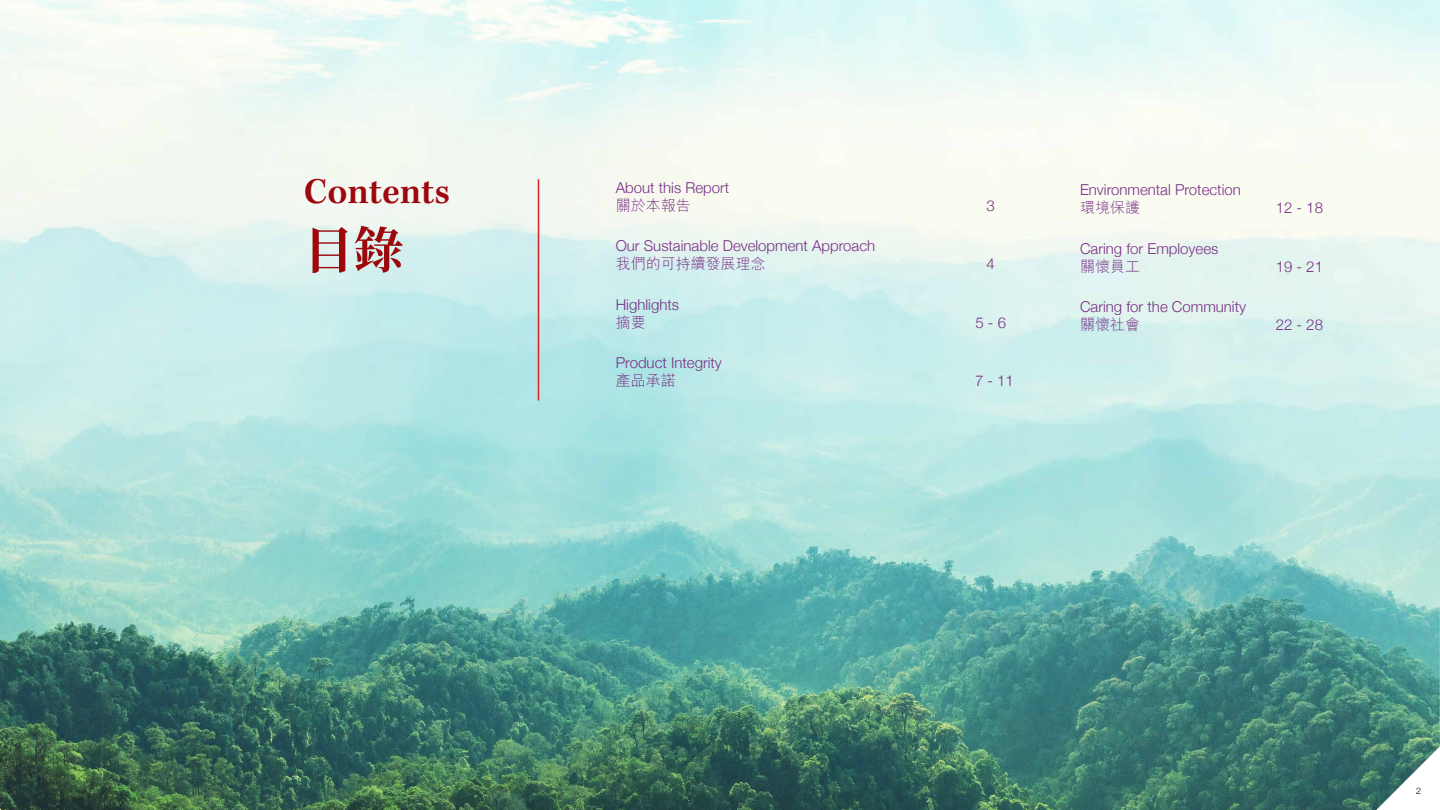
<style>
.page{position:relative;width:1440px;height:810px;background:#fff}
.page>*{position:absolute;margin:0;border:0;box-sizing:border-box;transform-origin:0 0}
.t1{font:700 50.03px "Noto Serif CJ Ktc";color:#9d080d}
.t2{font:600 37.5px "Kepler Std";color:#9d080d}
.t3{font:300 15px "Helvetica Neue";color:#782e85}
.t4{font:300 15px "M Hei HK";color:#782e85}
.t5{font:300 9px "Helvetica Neue";color:#000}
</style>
<div class="page">
<img style="left:0;top:0;width:1440px;height:810px">
<hr style="left:538px;top:179px;width:1px;height:221px;background:#d81f26">
<svg style="left:1376px;top:746px;width:64px;height:64px"></svg>
<h2 class="t2" style="left:304px;top:170px;width:148px">Contents</h2>
<h1 class="t1" style="left:304px;top:222px;width:102px">目錄</h1>
<p class="t3" style="left:616px;top:175px;width:115px">About this Report</p>
<p class="t4" style="left:616px;top:198px;width:76px">關於本報告</p>
<p class="t3" style="left:987px;top:193px;width:10px">3</p>
<p class="t3" style="left:616px;top:234px;width:261px">Our Sustainable Development Approach</p>
<p class="t4" style="left:616px;top:256px;width:151px">我們的可持續發展理念</p>
<p class="t3" style="left:987px;top:252px;width:10px">4</p>
<p class="t3" style="left:616px;top:292px;width:65px">Highlights</p>
<p class="t4" style="left:616px;top:315px;width:31px">摘要</p>
<p class="t3" style="left:975px;top:310px;width:32px">5 - 6</p>
<p class="t3" style="left:616px;top:351px;width:108px">Product Integrity</p>
<p class="t4" style="left:616px;top:373px;width:61px">產品承諾</p>
<p class="t3" style="left:975px;top:369px;width:40px">7 - 11</p>
<p class="t3" style="left:1080px;top:178px;width:162px">Environmental Protection</p>
<p class="t4" style="left:1080px;top:200px;width:61px">環境保護</p>
<p class="t3" style="left:1276px;top:196px;width:49px">12 - 18</p>
<p class="t3" style="left:1080px;top:236px;width:140px">Caring for Employees</p>
<p class="t4" style="left:1080px;top:259px;width:61px">關懷員工</p>
<p class="t3" style="left:1276px;top:254px;width:49px">19 - 21</p>
<p class="t3" style="left:1080px;top:295px;width:168px">Caring for the Community</p>
<p class="t4" style="left:1080px;top:317px;width:61px">關懷社會</p>
<p class="t3" style="left:1276px;top:313px;width:49px">22 - 28</p>
<p class="t5" style="left:1416px;top:783px;width:7px">2</p>
</div>
